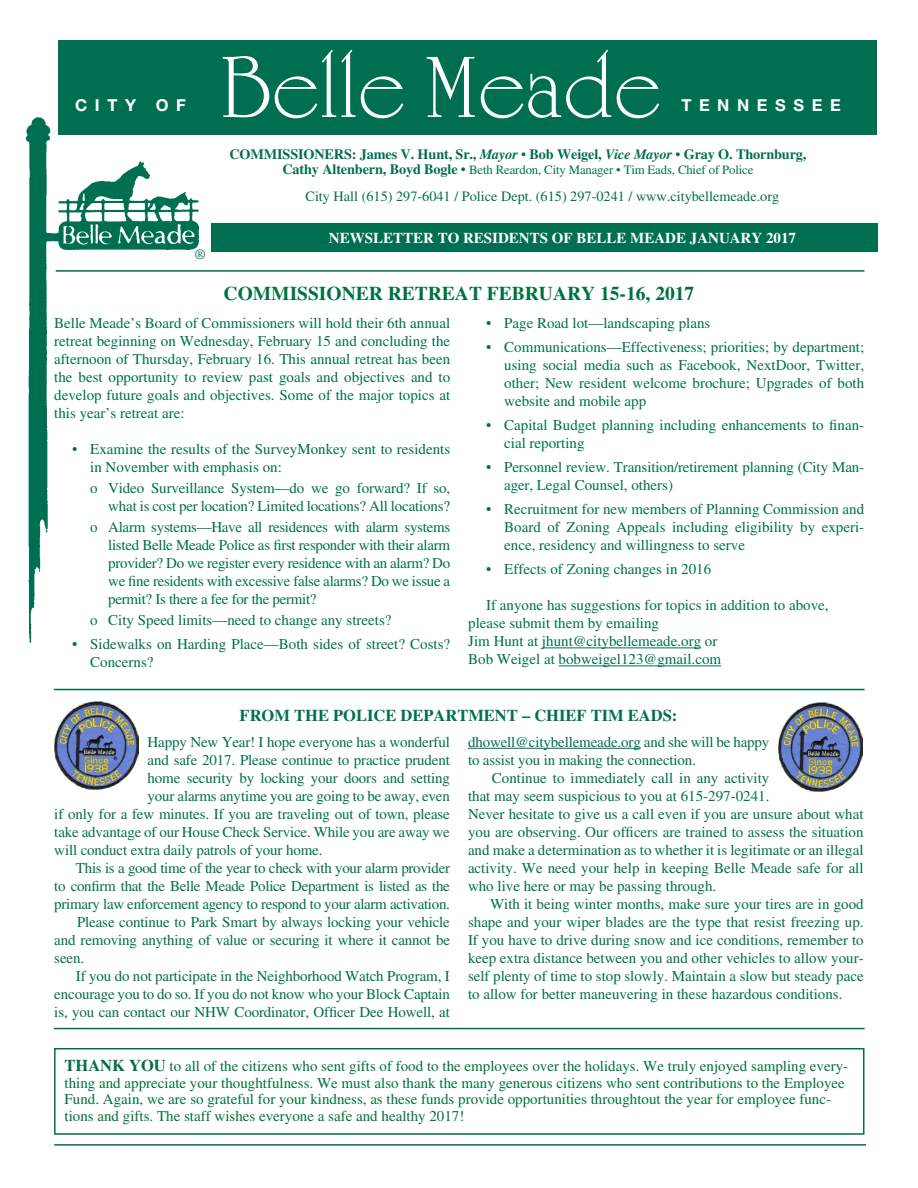
<style>
.page{position:relative;width:918px;height:1188px;background:#fff}
.page>*{position:absolute;margin:0;border:0;box-sizing:border-box;transform-origin:0 0}
.t1{font:90px "University Roman Plain";color:#fff}
.t2{font:700 19.5px "Times";color:#00723f}
.t3{font:700 16.5px "Times";color:#006f51}
.t4{font:700 16.5px "Helvetica Neue";letter-spacing:.46em;color:#fff}
.t5{font:15px/18px "Times";letter-spacing:-.01em;color:#006f51}
.t6{font:15px/16.5px "Times";color:#00723f}
.t7{font:700 15px "Times";color:#fff}
.t8{font:700 14.25px "Times";letter-spacing:-.01em;color:#006f51}
.t9{font:14.25px "Times";color:#006f51}
.t10{font:12.75px "Times";letter-spacing:-.01em;color:#006f51}
.s1{font-style:italic}
.s2{font-weight:400}
.s3{font-weight:700;font-size:14.25px}
.s4{font-size:14.25px}
.s5{font-weight:700;font-size:16.5px}
</style>
<div class="page">
<div style="left:58px;top:40px;width:820px;height:95px;background:#006f51"></div>
<div style="left:211px;top:223px;width:667px;height:28px;background:#006f51"></div>
<hr style="left:56px;top:270px;width:808px;height:2px;background:#006f51">
<img style="left:25px;top:117px;width:180px;height:525px">
<hr style="left:542px;top:648px;width:159px;height:1px;background:#006f51">
<hr style="left:559px;top:666px;width:162px;height:1px;background:#006f51">
<hr style="left:54px;top:1144px;width:812px;height:2px;background:#006f51">
<hr style="left:54px;top:689px;width:811px;height:1px;background:#006f51">
<hr style="left:468px;top:748px;width:173px;height:1px;background:#006f51">
<img style="left:54px;top:701px;width:85px;height:89px">
<img style="left:778px;top:703px;width:85px;height:88px">
<div style="left:54px;top:1048px;width:810px;height:87px;border:2px solid #00723f"></div>
<hr style="left:54px;top:1028px;width:811px;height:1px;background:#006f51">
<p class="t4" style="left:75px;top:95px;width:112px">CITY OF</p>
<p class="t9" style="left:195px;top:246px;width:12px">®</p>
<h1 class="t1" style="left:220px;top:33px;width:443px">Belle Meade</h1>
<p class="t4" style="left:681px;top:95px;width:161px">TENNESSEE</p>
<p class="t8" style="left:229px;top:146px;width:578px">COMMISSIONERS: James V. Hunt, Sr., <span class="s1">Mayor</span> <span class="s2">•</span> Bob Weigel, <span class="s1">Vice Mayor</span> <span class="s2">•</span> Gray O. Thornburg,</p>
<p class="t10" style="left:282px;top:163px;width:472px"><span class="s3">Cathy Altenbern, Boyd Bogle</span> <span class="s4">•</span> Beth Reardon, City Manager • Tim Eads, Chief of Police</p>
<p class="t9" style="left:306px;top:188px;width:475px">City Hall (615) 297-6041 / Police Dept. (615) 297-0241 / www.citybellemeade.org</p>
<p class="t7" style="left:329px;top:229px;width:469px">NEWSLETTER TO RESIDENTS OF BELLE MEADE JANUARY 2017</p>
<h2 class="t2" style="left:224px;top:282px;width:472px">COMMISSIONER RETREAT FEBRUARY 15-16, 2017</h2>
<p class="t5" style="left:54px;top:314px;width:398px;text-align:justify">Belle Meade’s Board of Commissioners will hold their 6th annual retreat beginning on Wednesday, February 15 and concluding the afternoon of Thursday, February 16. This annual retreat has been the best opportunity to review past goals and objectives and to develop future goals and objectives. Some of the major topics at this year’s retreat are:</p>
<p class="t5" style="left:90px;top:440px;width:362px;text-indent:-18px">• Examine the results of the SurveyMonkey sent to residents in November with emphasis on:</p>
<p class="t5" style="left:90px;top:479px;width:362px;text-align:right">o Video Surveillance System—do we go forward? If so, what is cost per location? Limited locations? All locations?</p>
<p class="t5" style="left:108px;top:518px;width:344px;text-align:justify;text-indent:-18px">o Alarm systems—Have all residences with alarm systems listed Belle Meade Police as first responder with their alarm provider? Do we register every residence with an alarm? Do we fine residents with excessive false alarms? Do we issue a permit? Is there a fee for the permit?</p>
<p class="t5" style="left:90px;top:611px;width:303px">o City Speed limits—need to change any streets?</p>
<p class="t5" style="left:90px;top:635px;width:362px;text-indent:-18px">• Sidewalks on Harding Place—Both sides of street? Costs?<br>Concerns?</p>
<p class="t5" style="left:486px;top:314px;width:226px">• Page Road lot—landscaping plans</p>
<p class="t5" style="left:504px;top:338px;width:362px;text-align:justify;text-indent:-18px">• Communications—Effectiveness; priorities; by department; using social media such as Facebook, NextDoor, Twitter, other; New resident welcome brochure; Upgrades of both website and mobile app</p>
<p class="t5" style="left:504px;top:416px;width:361px;text-indent:-18px">• Capital Budget planning including enhancements to finan&shy;cial reporting</p>
<p class="t5" style="left:504px;top:458px;width:362px;text-indent:-18px">• Personnel review. Transition/retirement planning (City Man&shy;ager, Legal Counsel, others)</p>
<p class="t5" style="left:504px;top:500px;width:362px;text-align:justify;text-indent:-18px">• Recruitment for new members of Planning Commission and Board of Zoning Appeals including eligibility by experi&shy;ence, residency and willingness to serve</p>
<p class="t5" style="left:486px;top:560px;width:227px">• Effects of Zoning changes in 2016</p>
<p class="t5" style="left:468px;top:596px;width:362px;text-indent:18px">If anyone has suggestions for topics in addition to above, please submit them by emailing<br>Jim Hunt at jhunt@citybellemeade.org or<br>Bob Weigel at bobweigel123@gmail.com</p>
<p class="t3" style="left:240px;top:705px;width:439px">FROM THE POLICE DEPARTMENT – CHIEF TIM EADS:</p>
<p class="t5" style="left:148px;top:733px;width:304px">Happy New Year! I hope everyone has a wonderful</p>
<p class="t5" style="left:148px;top:751px;width:304px">and safe 2017. Please continue to practice prudent</p>
<p class="t5" style="left:148px;top:769px;width:304px">home security by locking your doors and setting</p>
<p class="t5" style="left:148px;top:787px;width:304px">your alarms anytime you are going to be away, even</p>
<p class="t5" style="left:54px;top:805px;width:397px">if only for a few minutes. If you are traveling out of town, please</p>
<p class="t5" style="left:54px;top:823px;width:397px">take advantage of our House Check Service. While you are away we</p>
<p class="t5" style="left:54px;top:841px;width:270px">will conduct extra daily patrols of your home.</p>
<p class="t5" style="left:76px;top:859px;width:376px">This is a good time of the year to check with your alarm provider</p>
<p class="t5" style="left:54px;top:877px;width:397px">to confirm that the Belle Meade Police Department is listed as the</p>
<p class="t5" style="left:54px;top:895px;width:397px">primary law enforcement agency to respond to your alarm activation.</p>
<p class="t5" style="left:77px;top:913px;width:374px">Please continue to Park Smart by always locking your vehicle</p>
<p class="t5" style="left:54px;top:931px;width:397px">and removing anything of value or securing it where it cannot be</p>
<p class="t5" style="left:54px;top:949px;width:31px">seen.</p>
<p class="t5" style="left:76px;top:967px;width:376px">If you do not participate in the Neighborhood Watch Program, I</p>
<p class="t5" style="left:54px;top:985px;width:397px">encourage you to do so. If you do not know who your Block Captain</p>
<p class="t5" style="left:54px;top:1003px;width:397px">is, you can contact our NHW Coordinator, Officer Dee Howell, at</p>
<p class="t5" style="left:468px;top:733px;width:303px">dhowell@citybellemeade.org and she will be happy to assist you in making the connection.</p>
<p class="t5" style="left:468px;top:769px;width:397px;text-indent:24px">Continue to immediately call in any activity<br>that may seem suspicious to you at 615-297-0241.<br>Never hesitate to give us a call even if you are unsure about what you are observing. Our officers are trained to assess the situation and make a determination as to whether it is legitimate or an illegal activity. We need your help in keeping Belle Meade safe for all who live here or may be passing through.</p>
<p class="t5" style="left:468px;top:895px;width:397px;text-align:justify;text-indent:22px">With it being winter months, make sure your tires are in good shape and your wiper blades are the type that resist freezing up.<br>If you have to drive during snow and ice conditions, remember to keep extra distance between you and other vehicles to allow your&shy;self plenty of time to stop slowly. Maintain a slow but steady pace to allow for better maneuvering in these hazardous conditions.</p>
<p class="t6" style="left:65px;top:1058px;width:785px"><span class="s5">THANK YOU</span> to all of the citizens who sent gifts of food to the employees over the holidays. We truly enjoyed sampling every&shy;thing and appreciate your thoughtfulness. We must also thank the many generous citizens who sent contributions to the Employee Fund. Again, we are so grateful for your kindness, as these funds provide opportunities throughtout the year for employee func&shy;tions and gifts. The staff wishes everyone a safe and healthy 2017!</p>
</div>
